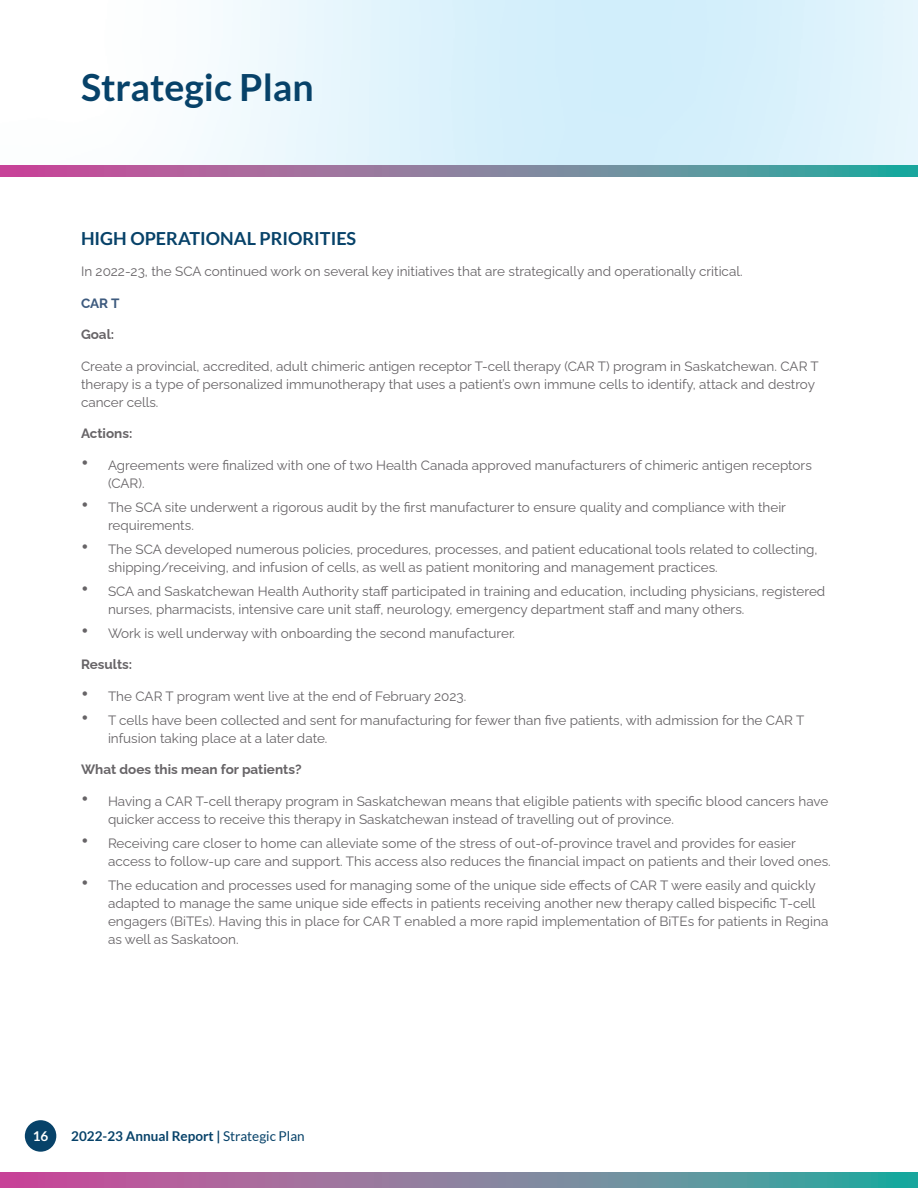
<style>
.page{position:relative;width:918px;height:1188px;background:#fff}
.page>*{position:absolute;margin:0;border:0;box-sizing:border-box;transform-origin:0 0}
.t1{font:700 37.5px "Lato";color:#074269}
.t2{font:700 18px "Lato";color:#074269}
.t3{font:13.5px/18px "Raleway";color:#676467}
.t4{font:700 13.5px "Raleway";color:#676467}
.t5{font:700 13.5px "Lato";color:#074269}
.t6{font:700 13.5px "Raleway";color:#3d5a7e}
.t7{font:700 13.5px "Lato";color:#fff}
.s1{font-weight:700;font-size:21px}
.s2{font-weight:400}
</style>
<div class="page">
<div style="left:25px;top:1120px;width:31px;height:32px;background:#074269;border-radius:50%"></div>
<svg style="left:0;top:1172px;width:918px;height:16px;background:#847e9e"></svg>
<svg style="left:0;top:165px;width:918px;height:12px;background:#837e9e"></svg>
<h1 class="t1" style="left:81px;top:66px;width:234px">Strategic Plan</h1>
<h2 class="t2" style="left:81px;top:228px;width:277px">HIGH OPERATIONAL PRIORITIES</h2>
<p class="t3" style="left:81px;top:261px;width:663px">In 2022-23, the SCA continued work on several key initiatives that are strategically and operationally critical.</p>
<p class="t6" style="left:81px;top:292px;width:40px">CAR T</p>
<p class="t4" style="left:81px;top:324px;width:35px">Goal:</p>
<p class="t3" style="left:81px;top:355px;width:739px">Create a provincial, accredited, adult chimeric antigen receptor T-cell therapy (CAR T) program in Saskatchewan. CAR T therapy is a type of personalized immunotherapy that uses a patient’s own immune cells to identify, attack and destroy cancer cells.</p>
<p class="t4" style="left:81px;top:423px;width:53px">Actions:</p>
<p class="t3" style="left:108px;top:454px;width:705px;text-indent:-27px"><span class="s1">•</span> Agreements were finalized with one of two Health Canada approved manufacturers of chimeric antigen receptors (CAR).</p>
<p class="t3" style="left:108px;top:496px;width:680px;text-indent:-27px"><span class="s1">•</span> The SCA site underwent a rigorous audit by the first manufacturer to ensure quality and compliance with their requirements.</p>
<p class="t3" style="left:108px;top:538px;width:711px;text-indent:-27px"><span class="s1">•</span> The SCA developed numerous policies, procedures, processes, and patient educational tools related to collecting, shipping/receiving, and infusion of cells, as well as patient monitoring and management practices.</p>
<p class="t3" style="left:108px;top:580px;width:719px;text-indent:-27px"><span class="s1">•</span> SCA and Saskatchewan Health Authority staff participated in training and education, including physicians, registered nurses, pharmacists, intensive care unit staff, neurology, emergency department staff and many others.</p>
<p class="t3" style="left:81px;top:622px;width:436px"><span class="s1">•</span> Work is well underway with onboarding the second manufacturer.</p>
<p class="t4" style="left:81px;top:654px;width:53px">Results:</p>
<p class="t3" style="left:81px;top:685px;width:387px"><span class="s1">•</span> The CAR T program went live at the end of February 2023.</p>
<p class="t3" style="left:108px;top:709px;width:698px;text-indent:-27px"><span class="s1">•</span> T cells have been collected and sent for manufacturing for fewer than five patients, with admission for the CAR T infusion taking place at a later date.</p>
<p class="t4" style="left:81px;top:759px;width:222px">What does this mean for patients?</p>
<p class="t3" style="left:108px;top:790px;width:722px;text-indent:-27px"><span class="s1">•</span> Having a CAR T-cell therapy program in Saskatchewan means that eligible patients with specific blood cancers have quicker access to receive this therapy in Saskatchewan instead of travelling out of province.</p>
<p class="t3" style="left:108px;top:832px;width:724px;text-indent:-27px"><span class="s1">•</span> Receiving care closer to home can alleviate some of the stress of out-of-province travel and provides for easier access to follow-up care and support. This access also reduces the financial impact on patients and their loved ones.</p>
<p class="t3" style="left:108px;top:874px;width:722px;text-indent:-27px"><span class="s1">•</span> The education and processes used for managing some of the unique side effects of CAR T were easily and quickly adapted to manage the same unique side effects in patients receiving another new therapy called bispecific T-cell engagers (BiTEs). Having this in place for CAR T enabled a more rapid implementation of BiTEs for patients in Regina as well as Saskatoon.</p>
<p class="t7" style="left:33px;top:1129px;width:17px">16</p>
<p class="t5" style="left:71px;top:1129px;width:235px">2022-23 Annual Report | <span class="s2">Strategic Plan</span></p>
</div>
